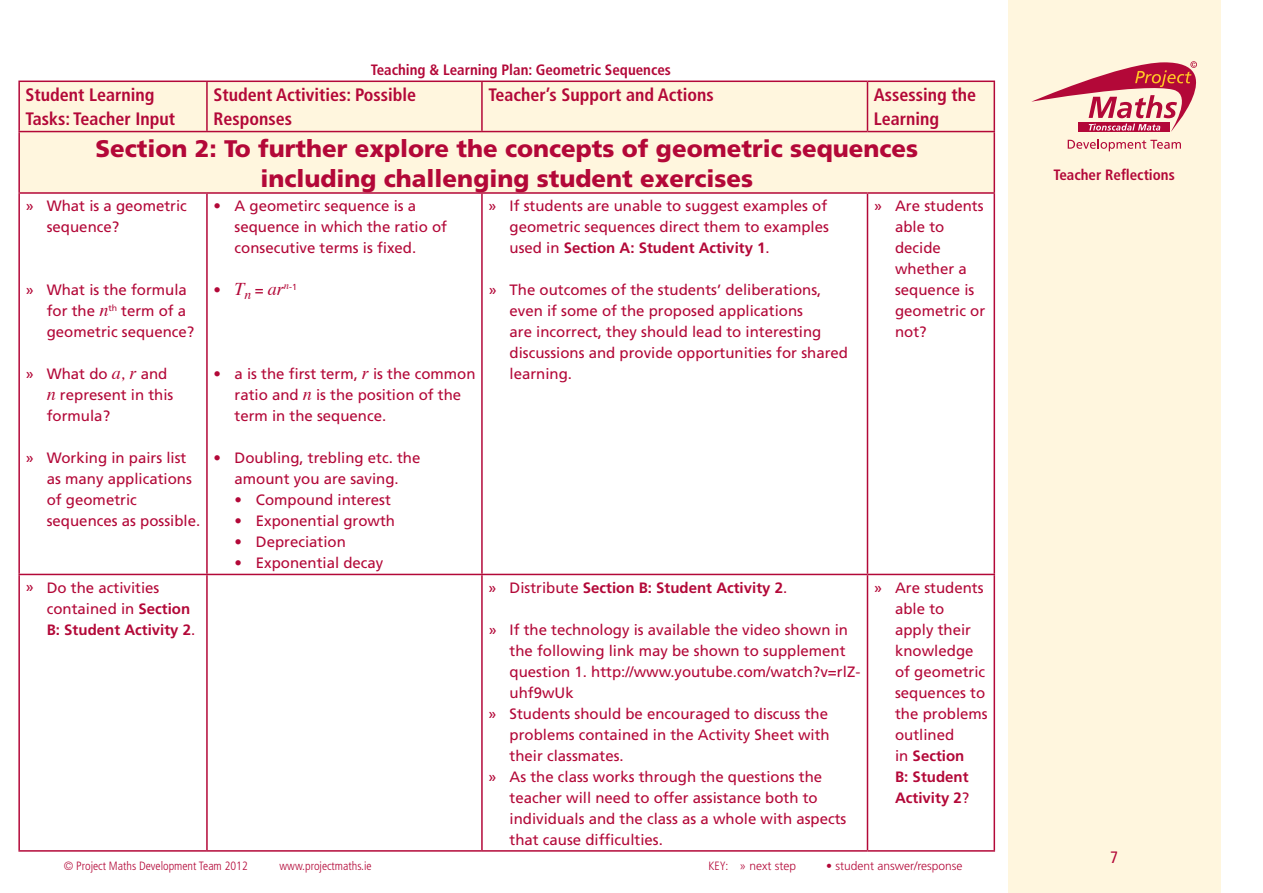
<style>
.page{position:relative;width:1263px;height:893px;background:#fff}
.page>*{position:absolute;margin:0;border:0;box-sizing:border-box;transform-origin:0 0}
.Head_2{font:900 24px/30px "Frutiger";color:#b30838;text-align:center}
.Table_Head{font:700 condensed 18px/24px "Frutiger";color:#b30838}
.Round_Bullit_Points{font:italic 18px "Times";color:#b30838}
.t1{font:condensed 16.5px "Frutiger";color:#b30838}
.Arrow_Bullit_Points{font:15px/21px "Frutiger";color:#b30838}
.Round_Bullit_Points-2{font:15px/21px "Frutiger";color:#b30838}
.t2{font:700 condensed 15px "Frutiger";color:#b30838}
.Arrow_Bullit_Points-2{font:700 15px "Frutiger";color:#b30838}
.t3{font:300 condensed 12px "Frutiger";color:#b30838}
.t4{font:300 12px "Frutiger";color:#b30838}
.s1{font-weight:700}
.s2{font-family:"Frutiger";font-style:normal;font-size:15px}
.s3{font-family:"Times";font-style:italic;font-size:18px}
.s4{font-weight:400}
.s5{font-stretch:condensed}
</style>
<div class="page">
<div style="left:1008px;top:0;width:212px;height:893px;background:#fff6de"></div>
<svg style="left:1068px;top:139px;width:113px;height:12px"></svg>
<svg style="left:1031px;top:61px;width:166px;height:71px"></svg>
<div style="left:20px;top:82px;width:973px;height:110px;background:#fff6de"></div>
<hr style="left:18px;top:81px;width:189px;height:1px;background:#b30838">
<hr style="left:18px;top:82px;width:2px;height:49px;background:#b30838">
<hr style="left:207px;top:81px;width:275px;height:1px;background:#b30838">
<hr style="left:206px;top:82px;width:2px;height:49px;background:#b30838">
<hr style="left:482px;top:81px;width:385px;height:1px;background:#b30838">
<hr style="left:481px;top:82px;width:2px;height:49px;background:#b30838">
<hr style="left:867px;top:81px;width:128px;height:1px;background:#b30838">
<hr style="left:867px;top:82px;width:1px;height:49px;background:#b30838">
<hr style="left:993px;top:82px;width:2px;height:49px;background:#b30838">
<hr style="left:18px;top:131px;width:189px;height:1px;background:#b30838">
<hr style="left:18px;top:132px;width:2px;height:60px;background:#b30838">
<hr style="left:207px;top:131px;width:275px;height:1px;background:#b30838">
<hr style="left:482px;top:131px;width:385px;height:1px;background:#b30838">
<hr style="left:867px;top:131px;width:128px;height:1px;background:#b30838">
<hr style="left:993px;top:132px;width:2px;height:60px;background:#b30838">
<hr style="left:18px;top:192px;width:189px;height:2px;background:#b30838">
<hr style="left:18px;top:194px;width:2px;height:380px;background:#b30838">
<hr style="left:207px;top:192px;width:275px;height:2px;background:#b30838">
<hr style="left:206px;top:194px;width:2px;height:380px;background:#b30838">
<hr style="left:482px;top:192px;width:385px;height:2px;background:#b30838">
<hr style="left:481px;top:194px;width:2px;height:380px;background:#b30838">
<hr style="left:867px;top:192px;width:128px;height:2px;background:#b30838">
<hr style="left:867px;top:194px;width:1px;height:380px;background:#b30838">
<hr style="left:993px;top:194px;width:2px;height:380px;background:#b30838">
<hr style="left:18px;top:574px;width:189px;height:1px;background:#b30838">
<hr style="left:18px;top:575px;width:2px;height:275px;background:#b30838">
<hr style="left:207px;top:574px;width:275px;height:1px;background:#b30838">
<hr style="left:206px;top:575px;width:2px;height:275px;background:#b30838">
<hr style="left:482px;top:574px;width:385px;height:1px;background:#b30838">
<hr style="left:481px;top:575px;width:2px;height:275px;background:#b30838">
<hr style="left:867px;top:574px;width:128px;height:1px;background:#b30838">
<hr style="left:867px;top:575px;width:1px;height:275px;background:#b30838">
<hr style="left:993px;top:575px;width:2px;height:275px;background:#b30838">
<hr style="left:18px;top:850px;width:189px;height:2px;background:#b30838">
<hr style="left:207px;top:850px;width:275px;height:2px;background:#b30838">
<hr style="left:482px;top:850px;width:385px;height:2px;background:#b30838">
<hr style="left:867px;top:850px;width:128px;height:2px;background:#b30838">
<p class="t2" style="left:371px;top:61px;width:302px">Teaching &amp; Learning Plan: Geometric Sequences</p>
<p class="Table_Head" style="left:26px;top:83px;width:151px">Student Learning<br>Tasks: Teacher Input</p>
<p class="Table_Head" style="left:213px;top:83px;width:204px">Student Activities: Possible<br>Responses</p>
<p class="Table_Head" style="left:488px;top:83px;width:227px">Teacher’s Support and Actions</p>
<p class="Table_Head" style="left:874px;top:83px;width:104px">Assessing the<br>Learning</p>
<p class="Head_2" style="left:95px;top:133px;width:824px">Section 2: To further explore the concepts of geometric sequences including challenging student exercises</p>
<p class="Arrow_Bullit_Points" style="left:47px;top:195px;width:142px;text-indent:-21px">» What is a geometric sequence?</p>
<p class="Arrow_Bullit_Points" style="left:510px;top:195px;width:321px;text-align:justify;text-indent:-21px">» If students are unable to suggest examples of geometric sequences direct them to examples used in <span class="s1">Section A: Student Activity 1</span>.</p>
<p class="Arrow_Bullit_Points" style="left:510px;top:279px;width:340px;text-indent:-21px">» The outcomes of the students’ deliberations, even if some of the proposed applications<br>are incorrect, they should lead to interesting discussions and provide opportunities for shared learning.</p>
<p class="Arrow_Bullit_Points" style="left:895px;top:195px;width:92px;text-indent:-21px">» Are students able to decide whether a sequence is geometric or not?</p>
<p class="Round_Bullit_Points-2" style="left:235px;top:195px;width:214px;text-indent:-21px">• A geometirc sequence is a sequence in which the ratio of consecutive terms is fixed.</p>
<p class="Round_Bullit_Points" style="left:213px;top:273px;width:85px"><span class="s2">•</span> T<sub>n</sub> <span class="s2">=</span> ar<sup>n</sup><sup>-1</sup></p>
<p class="Arrow_Bullit_Points" style="left:47px;top:279px;width:149px;text-indent:-21px">» What is the formula for the <span class="s3">n</span><sup>th</sup> term of a geometric sequence?</p>
<p class="Arrow_Bullit_Points" style="left:47px;top:363px;width:128px;text-indent:-21px">» What do <span class="s3">a, r</span> and <span class="s3">n</span> represent in this formula?</p>
<p class="Arrow_Bullit_Points" style="left:47px;top:447px;width:155px;text-indent:-21px">» Working in pairs list as many applications of geometric sequences as possible.</p>
<p class="Round_Bullit_Points-2" style="left:235px;top:363px;width:242px;text-indent:-21px">• a is the first term, <span class="s3">r</span> is the common ratio and <span class="s3">n</span> is the position of the term in the sequence.</p>
<p class="Round_Bullit_Points-2" style="left:213px;top:447px;width:209px;text-align:center">• Doubling, trebling etc. the amount you are saving.</p>
<p class="Round_Bullit_Points-2" style="left:235px;top:489px;width:158px">• Compound interest</p>
<p class="Round_Bullit_Points-2" style="left:235px;top:510px;width:162px">• Exponential growth</p>
<p class="Round_Bullit_Points-2" style="left:235px;top:531px;width:113px">• Depreciation</p>
<p class="Round_Bullit_Points-2" style="left:235px;top:552px;width:150px">• Exponential decay</p>
<p class="Arrow_Bullit_Points" style="left:47px;top:577px;width:150px;text-indent:-21px">» Do the activities contained in <span class="s1">Section<br>B: Student Activity 2</span>.</p>
<p class="Arrow_Bullit_Points-2" style="left:488px;top:578px;width:300px"><span class="s4">» Distribute</span> Section B: Student Activity 2<span class="s4">.</span></p>
<p class="Arrow_Bullit_Points" style="left:510px;top:619px;width:352px;text-indent:-21px">» If the technology is available the video shown in the following link may be shown to supplement question 1. http://www.youtube.com/watch?v=rlZ&shy;uhf9wUk</p>
<p class="Arrow_Bullit_Points" style="left:510px;top:703px;width:322px;text-align:justify;text-indent:-21px">» Students should be encouraged to discuss the problems contained in the Activity Sheet with their classmates.</p>
<p class="Arrow_Bullit_Points" style="left:510px;top:766px;width:338px;text-indent:-21px">» As the class works through the questions the teacher will need to offer assistance both to individuals and the class as a whole with aspects that cause difficulties.</p>
<p class="Arrow_Bullit_Points" style="left:895px;top:577px;width:94px;text-indent:-21px">» Are students able to<br>apply their knowledge of geometric sequences to the problems outlined<br>in <span class="s1">Section<br>B: Student<br>Activity 2</span>?</p>
<p class="t3" style="left:64px;top:859px;width:186px">© Project Maths Development Team 2012</p>
<p class="t3" style="left:279px;top:859px;width:94px">www.projectmaths.ie</p>
<p class="t4" style="left:709px;top:859px;width:89px"><span class="s5">KEY:</span> » next step</p>
<p class="t4" style="left:826px;top:859px;width:138px">• student answer/response</p>
<p class="t2" style="left:1053px;top:166px;width:123px">Teacher Reflections</p>
<p class="t1" style="left:1110px;top:847px;width:9px">7</p>
</div>
